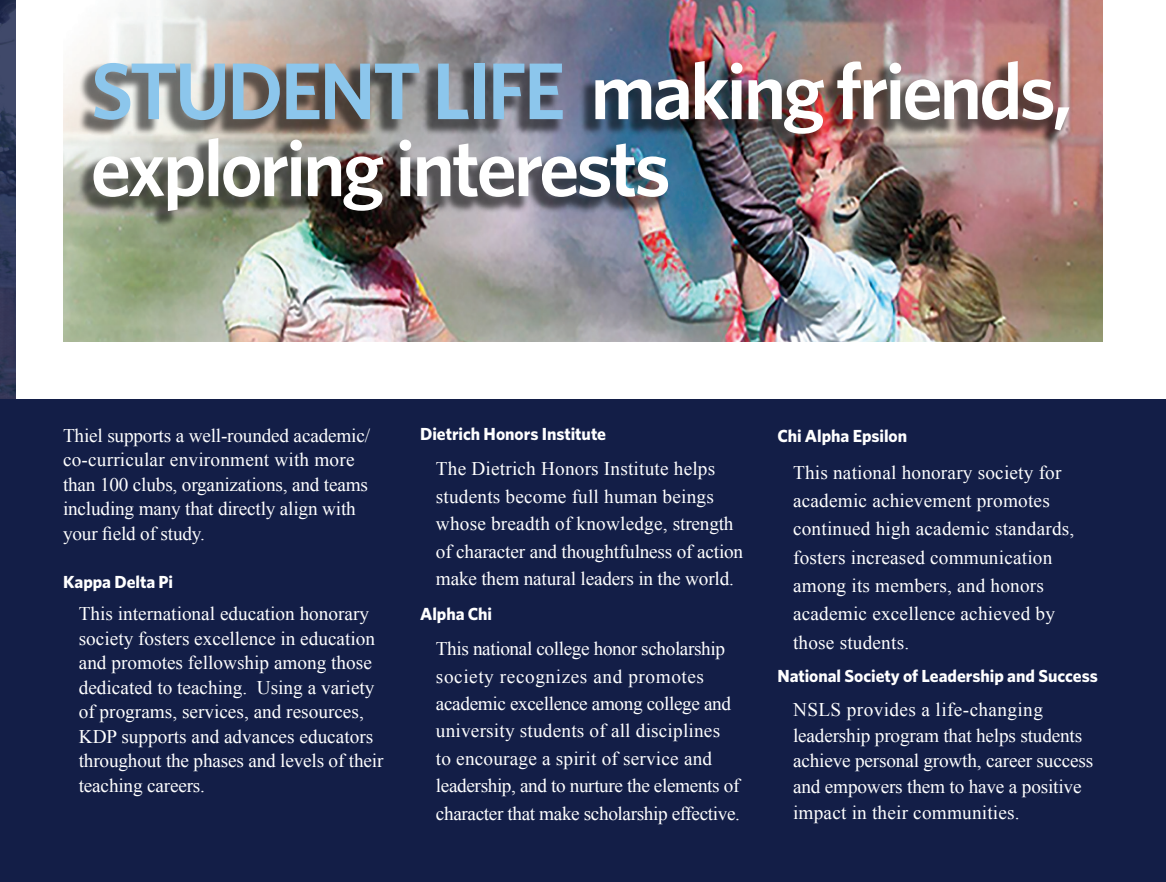
<style>
.page{position:relative;width:1166px;height:882px;background:#fff}
.page>*{position:absolute;margin:0;border:0;box-sizing:border-box;transform-origin:0 0}
.t1{font:600 80.5px/77px "Whitney";letter-spacing:-.04em;color:#fff}
.t2{font:19.25px/24.5px "Times New Roman";color:#fff}
.t3{font:19.25px/27.3px "Times New Roman";letter-spacing:-.02em;color:#fff}
.t4{font:700 17.5px "Whitney";letter-spacing:-.005em;color:#fff}
.s1{color:#8cc6ec}
</style>
<div class="page">
<svg style="left:0;top:0;width:16px;height:399px;background:#323a5b"></svg>
<div style="left:0;top:399px;width:1166px;height:483px;background:#131e47"></div>
<img style="left:63px;top:0;width:1039px;height:342px">
<div style="left:77px;top:60px;width:993px;height:168px;background:#010101;opacity:.55"></div>
<p class="t1" style="left:91px;top:51px;width:983px"><span class="s1">STUDENT LIFE</span> making friends, exploring interests</p>
<p class="t2" style="left:63px;top:423px;width:309px">Thiel supports a well-rounded academic/ co-curricular environment with more than 100 clubs, organizations, and teams including many that directly align with your field of study.</p>
<p class="t4" style="left:63px;top:570px;width:112px">Kappa Delta Pi</p>
<p class="t2" style="left:79px;top:601px;width:306px">This international education honorary society fosters excellence in education and promotes fellowship among those dedicated to teaching. Using a variety of programs, services, and resources, KDP supports and advances educators throughout the phases and levels of their teaching careers.</p>
<p class="t4" style="left:420px;top:422px;width:187px">Dietrich Honors Institute</p>
<p class="t2" style="left:436px;top:455px;width:309px;line-height:27.3px">The Dietrich Honors Institute helps students become full human beings whose breadth of knowledge, strength of character and thoughtfulness of action make them natural leaders in the world.</p>
<p class="t4" style="left:420px;top:602px;width:74px">Alpha Chi</p>
<p class="t3" style="left:436px;top:635px;width:306px">This national college honor scholarship society recognizes and promotes academic excellence among college and university students of all disciplines to encourage a spirit of service and leadership, and to nurture the elements of character that make scholarship effective.</p>
<p class="t4" style="left:777px;top:425px;width:131px">Chi Alpha Epsilon</p>
<p class="t2" style="left:793px;top:458px;width:283px;line-height:28.3px">This national honorary society for academic achievement promotes continued high academic standards, fosters increased communication among its members, and honors academic excellence achieved by those students.</p>
<p class="t4" style="left:777px;top:664px;width:322px">National Society of Leadership and Success</p>
<p class="t2" style="left:793px;top:696px;width:302px;line-height:25.7px">NSLS provides a life-changing leadership program that helps students achieve personal growth, career success and empowers them to have a positive impact in their communities.</p>
</div>
